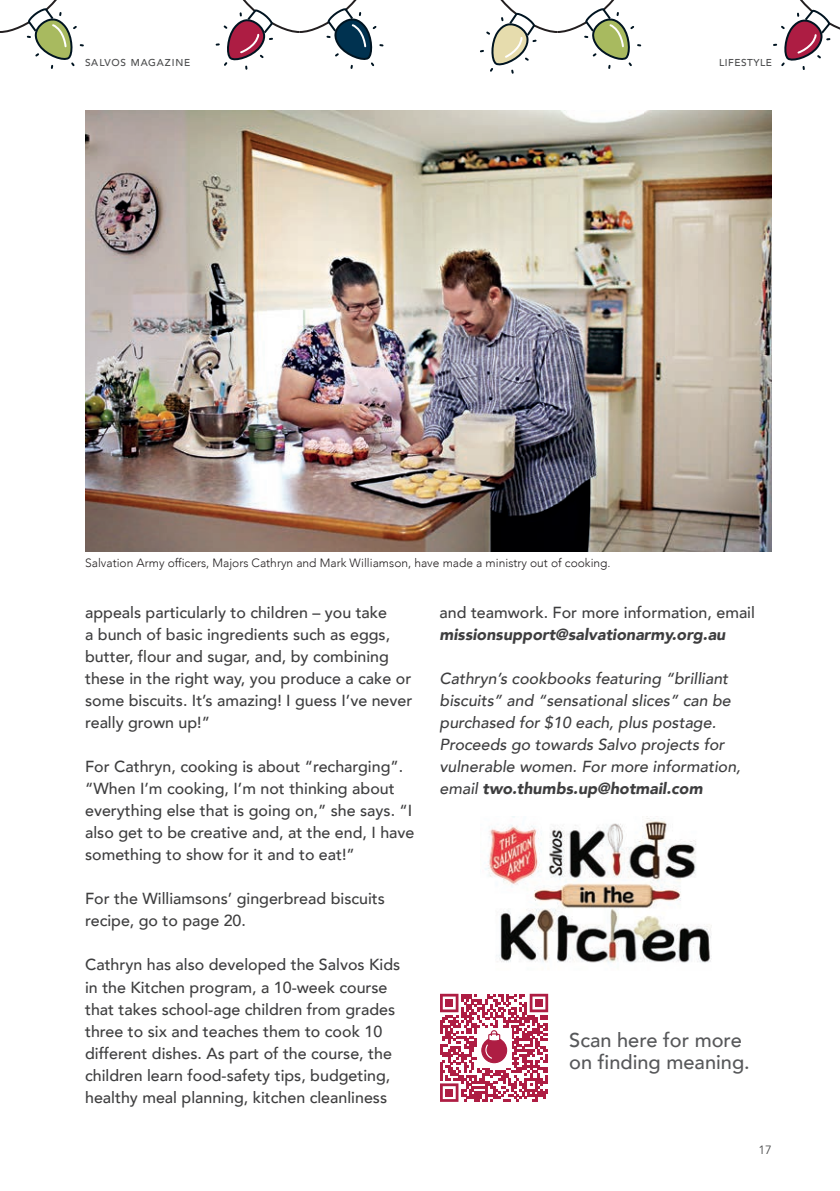
<style>
.page{position:relative;width:840px;height:1191px;background:#fff}
.page>*{position:absolute;margin:0;border:0;box-sizing:border-box;transform-origin:0 0}
.Salvos_Subhead{font:500 20px/22px "Avenir";color:#57585a}
.Body{font:500 16px/22px "Avenir";color:#3e3e3f}
.Salvos_Writer_Blurb{font:italic 500 16px/22px "Avenir";color:#3e3e3f}
.Image_Caption{font:300 12px "Avenir";color:#231f20}
.t1{font:12px "Avenir";color:#4b4c4d}
.Page_name_-_Right{font:500 10px "Avenir";letter-spacing:.08em;color:#4b4c4d}
.Page_name_-_Right-2{font:500 10px "Avenir";letter-spacing:.055em;color:#4b4c4d}
.s1{font-weight:900;font-style:italic}
.s2{font-weight:900}
</style>
<div class="page">
<svg style="left:440px;top:993px;width:108px;height:108px"></svg>
<img style="left:85px;top:110px;width:686px;height:441px">
<img style="left:485px;top:816px;width:227px;height:147px">
<svg style="left:0;top:0;width:84px;height:69px"></svg>
<svg style="left:215px;top:0;width:169px;height:70px"></svg>
<svg style="left:480px;top:0;width:162px;height:74px"></svg>
<svg style="left:773px;top:0;width:66px;height:70px"></svg>
<p class="Page_name_-_Right" style="left:85px;top:54px;width:107px">SALVOS MAGAZINE</p>
<p class="Page_name_-_Right-2" style="left:718px;top:54px;width:54px">LIFESTYLE</p>
<p class="Image_Caption" style="left:85px;top:556px;width:527px">Salvation Army officers, Majors Cathryn and Mark Williamson, have made a ministry out of cooking.</p>
<p class="Body" style="left:85px;top:600px;width:328px">appeals particularly to children – you take<br>a bunch of basic ingredients such as eggs, butter, flour and sugar, and, by combining these in the right way, you produce a cake or some biscuits. It’s amazing! I guess I’ve never really grown up!”</p>
<p class="Body" style="left:85px;top:754px;width:331px">For Cathryn, cooking is about “recharging”. “When I’m cooking, I’m not thinking about everything else that is going on,” she says. “I also get to be creative and, at the end, I have something to show for it and to eat!”</p>
<p class="Body" style="left:85px;top:887px;width:301px">For the Williamsons’ gingerbread biscuits recipe, go to page 20.</p>
<p class="Body" style="left:85px;top:953px;width:316px">Cathryn has also developed the Salvos Kids in the Kitchen program, a 10-week course that takes school-age children from grades three to six and teaches them to cook 10 different dishes. As part of the course, the children learn food-safety tips, budgeting, healthy meal planning, kitchen cleanliness</p>
<p class="Body" style="left:439px;top:600px;width:317px">and teamwork. For more information, email <span class="s1">missionsupport@salvationarmy.org.au</span></p>
<p class="Salvos_Writer_Blurb" style="left:439px;top:667px;width:302px">Cathryn’s cookbooks featuring “brilliant biscuits” and “sensational slices” can be purchased for $10 each, plus postage.<br>Proceeds go towards Salvo projects for vulnerable women. For more information, email <span class="s2">two.thumbs.up@hotmail.com</span></p>
<p class="Salvos_Subhead" style="left:569px;top:1027px;width:182px">Scan here for more on finding meaning.</p>
<p class="t1" style="left:758px;top:1142px;width:15px">17</p>
</div>
